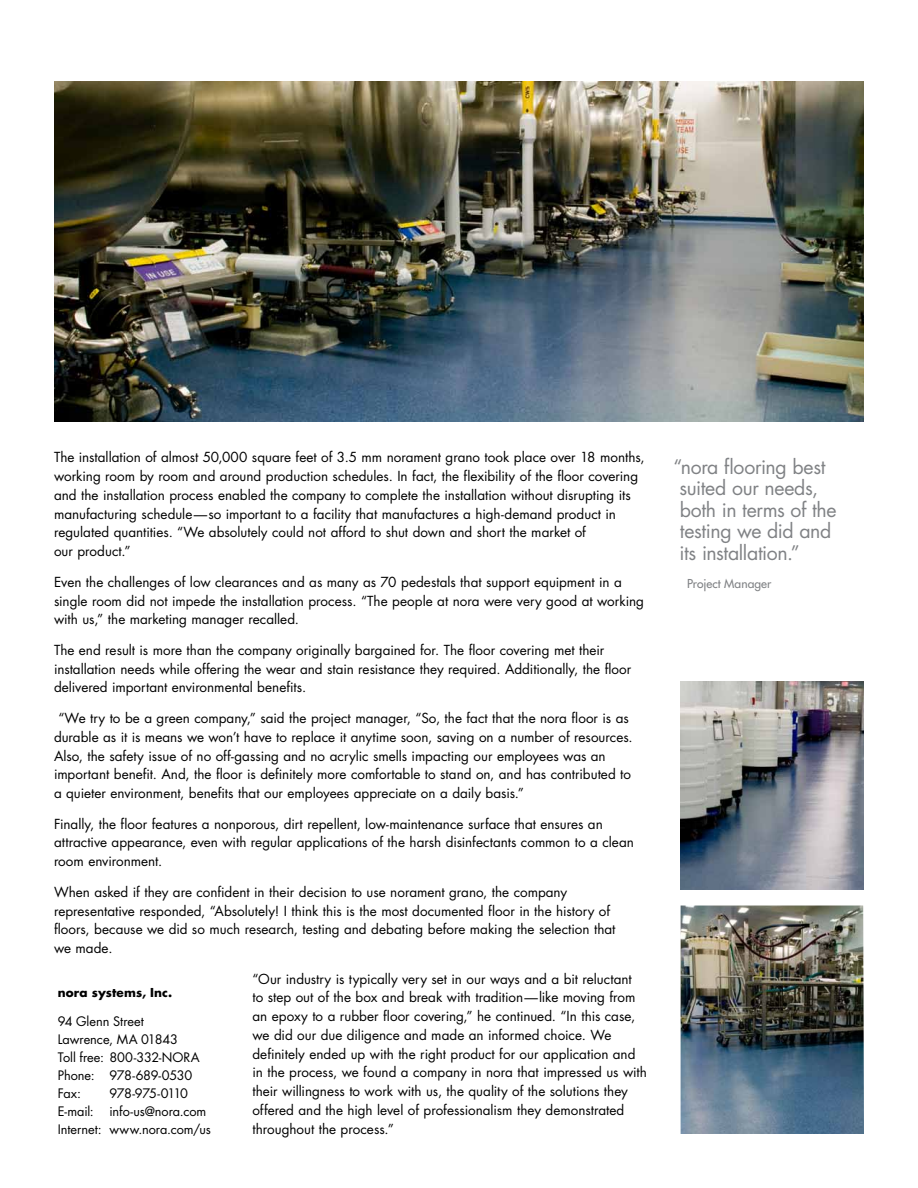
<style>
.page{position:relative;width:918px;height:1188px;background:#fff}
.page>*{position:absolute;margin:0;border:0;box-sizing:border-box;transform-origin:0 0}
.t1{font:19.5px/21.5px "Futura";letter-spacing:-.02em;color:#808285}
.t2{font:13.5px/18.8px "Futura";color:#000}
.t3{font:12.75px/18px "Futura";letter-spacing:-.005em;color:#000}
.t4{font:700 12px "Futura";letter-spacing:.01em;color:#000}
.t5{font:12px "Futura";letter-spacing:.005em;color:#808285}
</style>
<div class="page">
<img style="left:54px;top:81px;width:810px;height:340px">
<img style="left:681px;top:906px;width:183px;height:228px">
<img style="left:681px;top:681px;width:183px;height:208px">
<p class="t2" style="left:54px;top:448px;width:592px">The installation of almost 50,000 square feet of 3.5 mm norament grano took place over 18 months, working room by room and around production schedules. In fact, the flexibility of the floor covering and the installation process enabled the company to complete the installation without disrupting its manufacturing schedule—so important to a facility that manufactures a high-demand product in regulated quantities. “We absolutely could not afford to shut down and short the market of<br>our product.”</p>
<p class="t2" style="left:54px;top:572px;width:592px">Even the challenges of low clearances and as many as 70 pedestals that support equipment in a single room did not impede the installation process. “The people at nora were very good at working with us,” the marketing manager recalled.</p>
<p class="t2" style="left:54px;top:640px;width:579px">The end result is more than the company originally bargained for. The floor covering met their installation needs while offering the wear and stain resistance they required. Additionally, the floor delivered important environmental benefits.</p>
<p class="t2" style="left:54px;top:709px;width:580px;text-indent:5px">“We try to be a green company,” said the project manager, “So, the fact that the nora floor is as durable as it is means we won’t have to replace it anytime soon, saving on a number of resources.<br>Also, the safety issue of no off-gassing and no acrylic smells impacting our employees was an important benefit. And, the floor is definitely more comfortable to stand on, and has contributed to a quieter environment, benefits that our employees appreciate on a daily basis.”</p>
<p class="t2" style="left:54px;top:814px;width:581px">Finally, the floor features a nonporous, dirt repellent, low-maintenance surface that ensures an attractive appearance, even with regular applications of the harsh disinfectants common to a clean room environment.</p>
<p class="t2" style="left:54px;top:882px;width:563px">When asked if they are confident in their decision to use norament grano, the company representative responded, “Absolutely! I think this is the most documented floor in the history of floors, because we did so much research, testing and debating before making the selection that we made.</p>
<p class="t2" style="left:252px;top:969px;width:396px">“Our industry is typically very set in our ways and a bit reluctant<br>to step out of the box and break with tradition—like moving from an epoxy to a rubber floor covering,” he continued. “In this case, we did our due diligence and made an informed choice. We definitely ended up with the right product for our application and in the process, we found a company in nora that impressed us with their willingness to work with us, the quality of the solutions they offered and the high level of professionalism they demonstrated throughout the process.”</p>
<p class="t4" style="left:58px;top:984px;width:116px">nora systems, Inc.</p>
<p class="t3" style="left:58px;top:1012px;width:143px">94 Glenn Street<br>Lawrence, MA 01843<br>Toll free: 800-332-NORA<br>Phone: 978-689-0530<br>Fax:</p>
<p class="t3" style="left:58px;top:1084px;width:155px;text-indent:52px">978-975-0110<br>E-mail: info-us@nora.com<br>Internet: www.nora.com/us</p>
<h1 class="t1" style="left:680px;top:456px;width:159px;text-indent:-6px">“nora flooring best suited our needs, both in terms of the testing we did and its installation.”</h1>
<p class="t5" style="left:687px;top:575px;width:86px">Project Manager</p>
</div>
